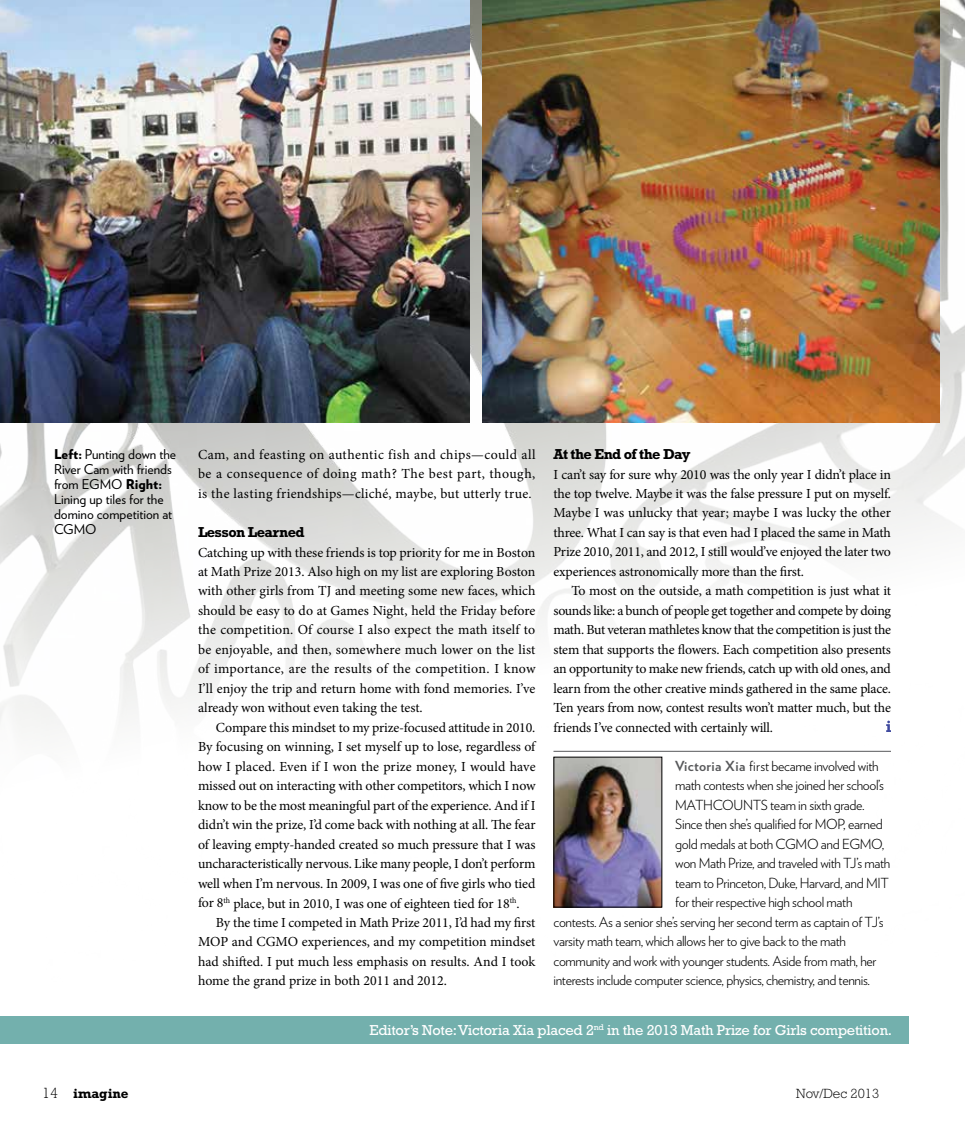
<style>
.page{position:relative;width:972px;height:1134px;background:#fff}
.page>*{position:absolute;margin:0;border:0;box-sizing:border-box;transform-origin:0 0}
.t1{font:14.7px "Rockwell Std";letter-spacing:-.015em;color:#fff}
.t2{font:700 14.7px "Rockwell Std";letter-spacing:-.04em;color:#000}
.t3{font:13.8px/19.5px "Minion Pro";letter-spacing:-.005em;color:#000;text-align:justify}
.t4{font:300 13.8px "Verlag";letter-spacing:-.025em;color:#000}
.t5{font:13.5px/15px "Verlag";color:#000}
.t6{font:300 13.5px "Rockwell Std";color:#000}
.t7{font:700 13.5px "Rockwell Std";color:#000}
.s1{font-weight:900}
.s2{font-weight:700;color:#58595b}
.s3{font-weight:300;font-size:15px}
</style>
<div class="page">
<img style="left:0;top:0;width:965px;height:908px">
<hr style="left:554px;top:751px;width:337px;height:1px;background:#58595b">
<svg style="left:886px;top:721px;width:5px;height:11px"></svg>
<img style="left:556px;top:759px;width:104px;height:147px">
<img style="left:483px;top:0;width:457px;height:422px">
<img style="left:0;top:0;width:470px;height:422px">
<div style="left:0;top:1016px;width:909px;height:28px;background:#73b0ad"></div>
<p class="t5" style="left:54px;top:446px;width:124px"><span class="s1">Left:</span> Punting down the<br>River Cam with friends from EGMO <span class="s1">Right:<br></span>Lining up tiles for the domino competition at<br>CGMO</p>
<p class="t2" style="left:554px;top:445px;width:138px">At the End of the Day</p>
<p class="t3" style="left:554px;top:464px;width:339px">I can’t say for sure why 2010 was the only year I didn’t place in the top twelve. Maybe it was the false pressure I put on myself.<br>Maybe I was unlucky that year; maybe I was lucky the other three. What I can say is that even had I placed the same in Math Prize 2010, 2011, and 2012, I still would’ve enjoyed the later two experiences astronomically more than the first.</p>
<p class="t3" style="left:554px;top:581px;width:339px;text-indent:18px">To most on the outside, a math competition is just what it sounds like: a bunch of people get together and compete by doing math. But veteran mathletes know that the competition is just the stem that supports the flowers. Each competition also presents an opportunity to make new friends, catch up with old ones, and learn from the other creative minds gathered in the same place.<br>Ten years from now, contest results won’t matter much, but the friends I’ve connected with certainly will.</p>
<p class="t4" style="left:675px;top:756px;width:205px"><span class="s2">Victoria Xia</span> first became involved with</p>
<p class="t4" style="left:675px;top:775px;width:210px">math contests when she joined her school’s</p>
<p class="t4" style="left:675px;top:795px;width:191px">MATHCOUNTS team in sixth grade.</p>
<p class="t4" style="left:675px;top:814px;width:209px">Since then she’s qualified for MOP, earned</p>
<p class="t4" style="left:675px;top:834px;width:210px">gold medals at both CGMO and EGMO,</p>
<p class="t4" style="left:675px;top:853px;width:217px">won Math Prize, and traveled with TJ’s math</p>
<p class="t4" style="left:675px;top:873px;width:215px">team to Princeton, Duke, Harvard, and MIT</p>
<p class="t4" style="left:675px;top:892px;width:179px">for their respective high school math</p>
<p class="t4" style="left:553px;top:912px;width:332px">contests. As a senior she’s serving her second term as captain of TJ’s</p>
<p class="t4" style="left:553px;top:931px;width:294px">varsity math team, which allows her to give back to the math</p>
<p class="t4" style="left:553px;top:951px;width:325px">community and work with younger students. Aside from math, her</p>
<p class="t4" style="left:553px;top:970px;width:318px">interests include computer science, physics, chemistry, and tennis.</p>
<p class="t1" style="left:370px;top:1022px;width:524px">Editor’s Note: Victoria Xia placed 2<sup>nd</sup> in the 2013 Math Prize for Girls competition.</p>
<p class="t3" style="left:198px;top:445px;width:339px">Cam, and feasting on authentic fish and chips—could all be a consequence of doing math? The best part, though, is the lasting friendships—cliché, maybe, but utterly true.</p>
<p class="t2" style="left:198px;top:523px;width:108px">Lesson Learned</p>
<p class="t3" style="left:198px;top:542px;width:339px">Catching up with these friends is top priority for me in Boston at Math Prize 2013. Also high on my list are exploring Boston with other girls from TJ and meeting some new faces, which should be easy to do at Games Night, held the Friday before the competition. Of course I also expect the math itself to be enjoyable, and then, somewhere much lower on the list of importance, are the results of the competition. I know I’ll enjoy the trip and return home with fond memories. I’ve already won without even taking the test.</p>
<p class="t3" style="left:198px;top:718px;width:339px;text-indent:18px">Compare this mindset to my prize-focused attitude in 2010.<br>By focusing on winning, I set myself up to lose, regardless of how I placed. Even if I won the prize money, I would have missed out on interacting with other competitors, which I now know to be the most meaningful part of the experience. And if I didn’t win the prize, I’d come back with nothing at all. The fear of leaving empty-handed created so much pressure that I was uncharacteristically nervous. Like many people, I don’t perform well when I’m nervous. In 2009, I was one of five girls who tied for 8<sup>th</sup> place, but in 2010, I was one of eighteen tied for 18<sup>th</sup>.</p>
<p class="t3" style="left:198px;top:913px;width:339px;text-indent:18px">By the time I competed in Math Prize 2011, I’d had my first MOP and CGMO experiences, and my competition mindset had shifted. I put much less emphasis on results. And I took home the grand prize in both 2011 and 2012.</p>
<p class="t7" style="left:42px;top:1085px;width:88px"><span class="s3">14</span> imagine</p>
<p class="t6" style="left:796px;top:1086px;width:85px">Nov/Dec 2013</p>
</div>
